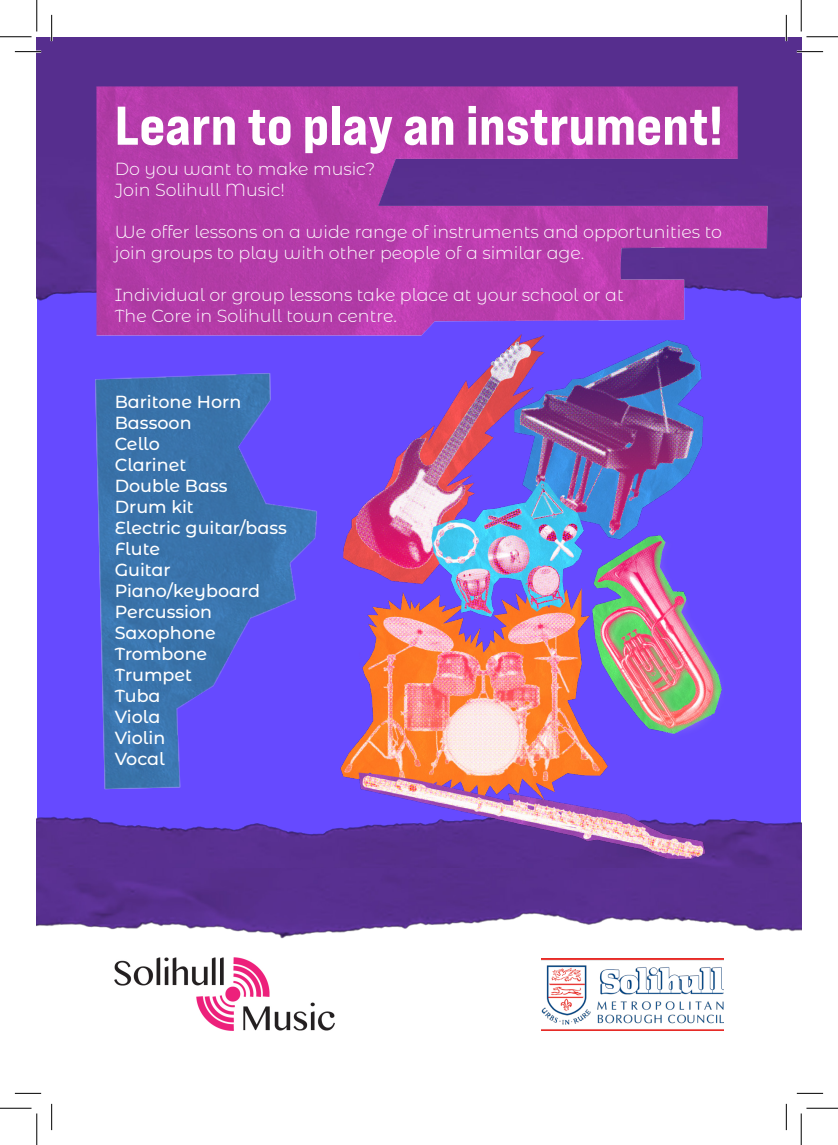
<style>
.page{position:relative;width:838px;height:1145px;background:#fff}
.page>*{position:absolute;margin:0;border:0;box-sizing:border-box;transform-origin:0 0}
.t1{font:54.43px "Bebas Neue Pro Exp Eb";color:#fff}
.t2{font:300 17.5px/21px "Montserrat Alternates";color:#fff}
.t3{font:500 17.5px "Montserrat Alternates";color:#fff}
</style>
<div class="page">
<div style="left:38px;top:40px;width:763px;height:828px;background:#664aff"></div>
<img style="left:95px;top:373px;width:222px;height:417px">
<img style="left:37px;top:797px;width:764px;height:71px">
<img style="left:37px;top:868px;width:764px;height:71px">
<img style="left:37px;top:37px;width:764px;height:316px">
<img style="left:337px;top:322px;width:386px;height:546px">
<img style="left:115px;top:957px;width:219px;height:73px">
<img style="left:541px;top:958px;width:182px;height:72px">
<hr style="left:15px;top:51px;width:26px;height:2px;background:#fff">
<hr style="left:796px;top:51px;width:27px;height:2px;background:#fff">
<hr style="left:51px;top:15px;width:2px;height:26px;background:#fff">
<hr style="left:785px;top:15px;width:2px;height:26px;background:#fff">
<svg style="left:15px;top:51px;width:26px;height:1px"></svg>
<svg style="left:796px;top:51px;width:27px;height:1px"></svg>
<svg style="left:15px;top:1093px;width:26px;height:1px"></svg>
<svg style="left:796px;top:1093px;width:27px;height:1px"></svg>
<svg style="left:51px;top:15px;width:1px;height:26px"></svg>
<svg style="left:51px;top:1104px;width:1px;height:26px"></svg>
<svg style="left:786px;top:15px;width:1px;height:26px"></svg>
<svg style="left:786px;top:1104px;width:1px;height:26px"></svg>
<hr style="left:0;top:36px;width:32px;height:1px;background:#000">
<hr style="left:806px;top:36px;width:31px;height:1px;background:#000">
<hr style="left:0;top:1108px;width:32px;height:1px;background:#000">
<hr style="left:806px;top:1108px;width:31px;height:1px;background:#000">
<hr style="left:36px;top:0;width:1px;height:31px;background:#000">
<hr style="left:36px;top:1113px;width:1px;height:32px;background:#000">
<hr style="left:800px;top:0;width:1px;height:31px;background:#000">
<hr style="left:800px;top:1113px;width:1px;height:32px;background:#000">
<p class="t1" style="left:115px;top:92px;width:610px">Learn to play an instrument!</p>
<p class="t2" style="left:115px;top:157px;width:262px">Do you want to make music?</p>
<p class="t2" style="left:115px;top:178px;width:172px">Join Solihull Music!</p>
<p class="t2" style="left:115px;top:220px;width:608px">We offer lessons on a wide range of instruments and opportunities to join groups to play with other people of a similar age.</p>
<p class="t2" style="left:115px;top:283px;width:510px">Individual or group lessons take place at your school or at<br>The Core in Solihull town centre.</p>
<p class="t3" style="left:115px;top:390px;width:128px">Baritone Horn</p>
<p class="t3" style="left:115px;top:411px;width:78px">Bassoon</p>
<p class="t3" style="left:115px;top:432px;width:47px">Cello</p>
<p class="t3" style="left:115px;top:453px;width:73px">Clarinet</p>
<p class="t3" style="left:115px;top:474px;width:114px">Double Bass</p>
<p class="t3" style="left:115px;top:495px;width:81px">Drum kit</p>
<p class="t3" style="left:115px;top:516px;width:174px">Electric guitar/bass</p>
<p class="t3" style="left:115px;top:537px;width:47px">Flute</p>
<p class="t3" style="left:115px;top:558px;width:57px">Guitar</p>
<p class="t3" style="left:115px;top:579px;width:147px">Piano/keyboard</p>
<p class="t3" style="left:115px;top:600px;width:99px">Percussion</p>
<p class="t3" style="left:115px;top:621px;width:102px">Saxophone</p>
<p class="t3" style="left:115px;top:642px;width:94px">Trombone</p>
<p class="t3" style="left:115px;top:663px;width:79px">Trumpet</p>
<p class="t3" style="left:115px;top:684px;width:47px">Tuba</p>
<p class="t3" style="left:115px;top:705px;width:47px">Viola</p>
<p class="t3" style="left:115px;top:726px;width:52px">Violin</p>
<p class="t3" style="left:115px;top:747px;width:52px">Vocal</p>
</div>
